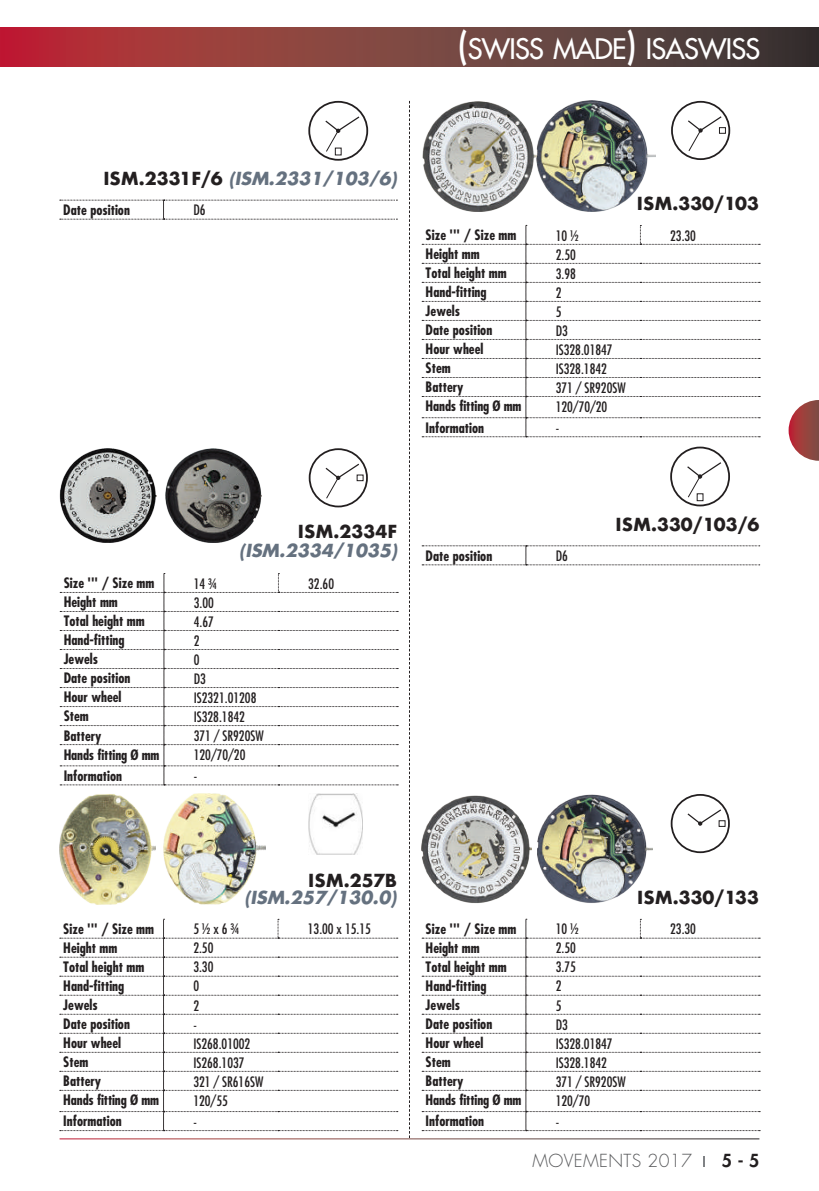
<style>
.page{position:relative;width:819px;height:1191px;background:#fff}
.page>*{position:absolute;margin:0;border:0;box-sizing:border-box;transform-origin:0 0}
.t1{font:27.65px "Futura";letter-spacing:-.025em;color:#fff}
.t2{font:italic 700 17.5px "Futura";color:#65717f}
.t3{font:700 17.5px "Futura";color:#231f20}
.t4{font:300 17.5px "Futura";letter-spacing:.02em;color:#57585a}
.t5{font:800 17.5px "Futura";color:#231f20}
.t6{font:700 condensed 14px "Futura";color:#231f20}
.t7{font:condensed 14px "Futura";color:#231f20}
.s1{font-size:36.75px}
.s2{font-style:normal;color:#231f20}
</style>
<div class="page">
<svg style="left:4px;top:27px;width:815px;height:40px;background:#7b3d3c"></svg>
<hr style="left:0;top:27px;width:4px;height:40px;background:#be1531">
<svg style="left:703px;top:1156px;width:2px;height:10px"></svg>
<svg style="left:788px;top:400px;width:31px;height:61px"></svg>
<svg style="left:409px;top:101px;width:1px;height:1037px"></svg>
<svg style="left:60px;top:919px;width:338px;height:212px"></svg>
<svg style="left:60px;top:573px;width:338px;height:212px"></svg>
<svg style="left:60px;top:200px;width:337px;height:20px"></svg>
<div style="left:309px;top:448px;width:59px;height:59px;border:2px solid #231f20;border-radius:50%"></div>
<div style="left:356px;top:474px;width:7px;height:7px;border:1px solid #231f20"></div>
<svg style="left:325px;top:463px;width:35px;height:36px"></svg>
<div style="left:308px;top:101px;width:60px;height:60px;border:2px solid #231f20;border-radius:50%"></div>
<div style="left:335px;top:148px;width:6px;height:7px;border:1px solid #231f20"></div>
<svg style="left:325px;top:116px;width:36px;height:36px"></svg>
<img style="left:166px;top:448px;width:95px;height:95px">
<img style="left:59px;top:448px;width:97px;height:95px">
<img style="left:163px;top:794px;width:102px;height:110px">
<img style="left:60px;top:794px;width:96px;height:110px">
<img style="left:309px;top:794px;width:53px;height:60px">
<svg style="left:422px;top:225px;width:338px;height:212px"></svg>
<div style="left:671px;top:101px;width:59px;height:59px;border:2px solid #231f20;border-radius:50%"></div>
<div style="left:719px;top:127px;width:6px;height:7px;border:1px solid #231f20"></div>
<svg style="left:688px;top:116px;width:34px;height:36px"></svg>
<img style="left:422px;top:101px;width:233px;height:110px">
<svg style="left:422px;top:545px;width:337px;height:20px"></svg>
<div style="left:670px;top:446px;width:60px;height:60px;border:2px solid #231f20;border-radius:50%"></div>
<div style="left:696px;top:493px;width:7px;height:8px;border:1px solid #231f20"></div>
<svg style="left:687px;top:462px;width:35px;height:36px"></svg>
<svg style="left:422px;top:919px;width:338px;height:212px"></svg>
<div style="left:670px;top:794px;width:59px;height:59px;border:2px solid #231f20;border-radius:50%"></div>
<svg style="left:687px;top:809px;width:34px;height:16px"></svg>
<div style="left:718px;top:820px;width:7px;height:7px;border:1px solid #231f20"></div>
<img style="left:537px;top:794px;width:115px;height:109px">
<img style="left:421px;top:795px;width:111px;height:108px">
<h1 class="t1" style="left:458px;top:31px;width:304px"><span class="s1">(</span>SWISS MADE<span class="s1">)</span> ISASWISS</h1>
<p class="t2" style="left:103px;top:167px;width:295px"><span class="s2">ISM.2331F/6</span> (ISM.2331/103/6)</p>
<p class="t6" style="left:63px;top:201px;width:68px">Date position</p>
<p class="t7" style="left:193px;top:201px;width:14px">D6</p>
<p class="t3" style="left:637px;top:191px;width:124px">ISM.330/103</p>
<p class="t6" style="left:425px;top:226px;width:92px">Size ''' / Size mm</p>
<p class="t7" style="left:555px;top:226px;width:25px">10 ½</p>
<p class="t7" style="left:670px;top:226px;width:27px">23.30</p>
<p class="t6" style="left:425px;top:245px;width:56px">Height mm</p>
<p class="t7" style="left:555px;top:246px;width:22px">2.50</p>
<p class="t6" style="left:425px;top:264px;width:82px">Total height mm</p>
<p class="t7" style="left:555px;top:265px;width:22px">3.98</p>
<p class="t6" style="left:425px;top:283px;width:62px">Hand-fitting</p>
<p class="t7" style="left:555px;top:284px;width:7px">2</p>
<p class="t6" style="left:425px;top:302px;width:36px">Jewels</p>
<p class="t7" style="left:555px;top:303px;width:7px">5</p>
<p class="t6" style="left:425px;top:321px;width:68px">Date position</p>
<p class="t7" style="left:555px;top:322px;width:14px">D3</p>
<p class="t6" style="left:425px;top:340px;width:59px">Hour wheel</p>
<p class="t7" style="left:555px;top:341px;width:58px">IS328.01847</p>
<p class="t6" style="left:425px;top:359px;width:27px">Stem</p>
<p class="t7" style="left:555px;top:360px;width:53px">IS328.1842</p>
<p class="t6" style="left:425px;top:378px;width:39px">Battery</p>
<p class="t7" style="left:555px;top:379px;width:71px">371 / SR920SW</p>
<p class="t6" style="left:425px;top:397px;width:97px">Hands fitting Ø mm</p>
<p class="t7" style="left:555px;top:398px;width:53px">120/70/20</p>
<p class="t6" style="left:425px;top:418px;width:60px">Information</p>
<p class="t7" style="left:555px;top:419px;width:5px">-</p>
<p class="t3" style="left:298px;top:519px;width:101px">ISM.2334F</p>
<p class="t2" style="left:239px;top:538px;width:160px">(ISM.2334/1035)</p>
<p class="t6" style="left:64px;top:574px;width:92px">Size ''' / Size mm</p>
<p class="t7" style="left:194px;top:574px;width:25px">14 ¾</p>
<p class="t7" style="left:308px;top:574px;width:27px">32.60</p>
<p class="t6" style="left:64px;top:593px;width:56px">Height mm</p>
<p class="t7" style="left:194px;top:593px;width:22px">3.00</p>
<p class="t6" style="left:64px;top:612px;width:82px">Total height mm</p>
<p class="t7" style="left:194px;top:613px;width:22px">4.67</p>
<p class="t6" style="left:64px;top:631px;width:62px">Hand-fitting</p>
<p class="t7" style="left:194px;top:632px;width:7px">2</p>
<p class="t6" style="left:64px;top:650px;width:36px">Jewels</p>
<p class="t7" style="left:194px;top:651px;width:7px">0</p>
<p class="t6" style="left:64px;top:669px;width:68px">Date position</p>
<p class="t7" style="left:194px;top:670px;width:14px">D3</p>
<p class="t6" style="left:64px;top:688px;width:59px">Hour wheel</p>
<p class="t7" style="left:194px;top:689px;width:64px">IS2321.01208</p>
<p class="t6" style="left:64px;top:707px;width:27px">Stem</p>
<p class="t7" style="left:194px;top:708px;width:53px">IS328.1842</p>
<p class="t6" style="left:64px;top:726px;width:39px">Battery</p>
<p class="t7" style="left:194px;top:727px;width:71px">371 / SR920SW</p>
<p class="t6" style="left:64px;top:745px;width:97px">Hands fitting Ø mm</p>
<p class="t7" style="left:194px;top:746px;width:53px">120/70/20</p>
<p class="t6" style="left:64px;top:766px;width:60px">Information</p>
<p class="t7" style="left:194px;top:767px;width:5px">-</p>
<p class="t6" style="left:425px;top:546px;width:68px">Date position</p>
<p class="t7" style="left:555px;top:547px;width:14px">D6</p>
<p class="t3" style="left:615px;top:511px;width:145px">ISM.330/103/6</p>
<p class="t3" style="left:308px;top:867px;width:90px">ISM.257B</p>
<p class="t2" style="left:244px;top:885px;width:154px">(ISM.257/130.0)</p>
<p class="t6" style="left:63px;top:919px;width:92px">Size ''' / Size mm</p>
<p class="t7" style="left:193px;top:920px;width:47px">5 ½ x 6 ¾</p>
<p class="t7" style="left:308px;top:920px;width:65px">13.00 x 15.15</p>
<p class="t6" style="left:63px;top:938px;width:56px">Height mm</p>
<p class="t7" style="left:193px;top:939px;width:22px">2.50</p>
<p class="t6" style="left:63px;top:958px;width:82px">Total height mm</p>
<p class="t7" style="left:193px;top:958px;width:22px">3.30</p>
<p class="t6" style="left:63px;top:977px;width:62px">Hand-fitting</p>
<p class="t7" style="left:193px;top:977px;width:7px">0</p>
<p class="t6" style="left:63px;top:996px;width:36px">Jewels</p>
<p class="t7" style="left:193px;top:996px;width:7px">2</p>
<p class="t6" style="left:63px;top:1015px;width:68px">Date position</p>
<p class="t7" style="left:193px;top:1015px;width:5px">-</p>
<p class="t6" style="left:63px;top:1034px;width:59px">Hour wheel</p>
<p class="t7" style="left:193px;top:1034px;width:58px">IS268.01002</p>
<p class="t6" style="left:63px;top:1053px;width:27px">Stem</p>
<p class="t7" style="left:193px;top:1053px;width:53px">IS268.1037</p>
<p class="t6" style="left:63px;top:1072px;width:39px">Battery</p>
<p class="t7" style="left:193px;top:1072px;width:71px">321 / SR616SW</p>
<p class="t6" style="left:63px;top:1091px;width:97px">Hands fitting Ø mm</p>
<p class="t7" style="left:193px;top:1091px;width:36px">120/55</p>
<p class="t6" style="left:63px;top:1112px;width:60px">Information</p>
<p class="t7" style="left:193px;top:1112px;width:5px">-</p>
<p class="t3" style="left:637px;top:884px;width:123px">ISM.330/133</p>
<p class="t6" style="left:425px;top:919px;width:92px">Size ''' / Size mm</p>
<p class="t7" style="left:555px;top:920px;width:25px">10 ½</p>
<p class="t7" style="left:670px;top:920px;width:27px">23.30</p>
<p class="t6" style="left:425px;top:938px;width:56px">Height mm</p>
<p class="t7" style="left:555px;top:939px;width:22px">2.50</p>
<p class="t6" style="left:425px;top:958px;width:82px">Total height mm</p>
<p class="t7" style="left:555px;top:958px;width:22px">3.75</p>
<p class="t6" style="left:425px;top:977px;width:62px">Hand-fitting</p>
<p class="t7" style="left:555px;top:977px;width:7px">2</p>
<p class="t6" style="left:425px;top:996px;width:36px">Jewels</p>
<p class="t7" style="left:555px;top:996px;width:7px">5</p>
<p class="t6" style="left:425px;top:1015px;width:68px">Date position</p>
<p class="t7" style="left:555px;top:1015px;width:14px">D3</p>
<p class="t6" style="left:425px;top:1034px;width:59px">Hour wheel</p>
<p class="t7" style="left:555px;top:1034px;width:58px">IS328.01847</p>
<p class="t6" style="left:425px;top:1053px;width:27px">Stem</p>
<p class="t7" style="left:555px;top:1053px;width:53px">IS328.1842</p>
<p class="t6" style="left:425px;top:1072px;width:39px">Battery</p>
<p class="t7" style="left:555px;top:1072px;width:71px">371 / SR920SW</p>
<p class="t6" style="left:425px;top:1091px;width:97px">Hands fitting Ø mm</p>
<p class="t7" style="left:555px;top:1091px;width:36px">120/70</p>
<p class="t6" style="left:425px;top:1112px;width:60px">Information</p>
<p class="t7" style="left:555px;top:1112px;width:5px">-</p>
<p class="t4" style="left:532px;top:1149px;width:161px">MOVEMENTS 2017</p>
<p class="t5" style="left:721px;top:1148px;width:39px">5 - 5</p>
</div>
